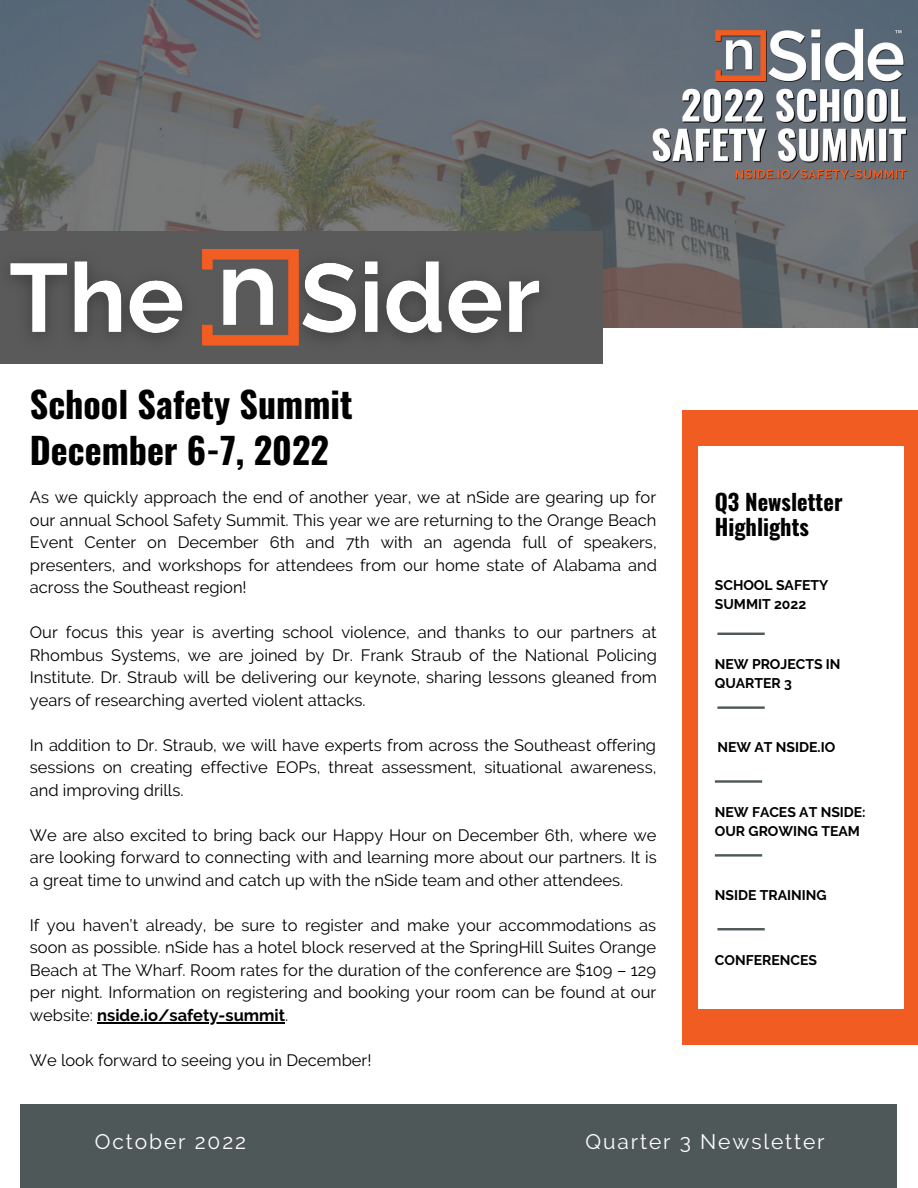
<style>
.page{position:relative;width:918px;height:1188px;background:#fff}
.page>*{position:absolute;margin:0;border:0;box-sizing:border-box;transform-origin:0 0}
.t1{font:700 36px/46.2px "Oswald";color:#000}
.t2{font:700 22.35px/25.2px "Oswald";color:#000}
.t3{font:21px "Raleway";letter-spacing:.09em;color:#fff}
.t4{font:16.5px/22.5px "Raleway";color:#000;text-align:justify}
.t5{font:700 13.95px/18.9px "Raleway";color:#000}
.s1{font-weight:700}
</style>
<div class="page">
<img style="left:0;top:0;width:918px;height:327px">
<div style="left:0;top:231px;width:603px;height:132px;background:#5a5a5a"></div>
<div style="left:682px;top:410px;width:236px;height:635px;background:#f15c22"></div>
<div style="left:21px;top:1104px;width:876px;height:84px;background:#4f5858"></div>
<img style="left:0;top:222px;width:565px;height:142px">
<img style="left:202px;top:250px;width:97px;height:97px">
<div style="left:698px;top:446px;width:206px;height:563px;background:#fff"></div>
<hr style="left:717px;top:633px;width:48px;height:2px;background:#4f5858">
<hr style="left:715px;top:780px;width:47px;height:3px;background:#4f5858">
<hr style="left:715px;top:854px;width:47px;height:3px;background:#4f5858">
<hr style="left:717px;top:706px;width:48px;height:3px;background:#4f5858">
<hr style="left:97px;top:1022px;width:188px;height:1px;background:#000">
<hr style="left:717px;top:928px;width:48px;height:2px;background:#4f5858">
<h1 class="t1" style="left:30px;top:379px;width:324px">School Safety Summit<br>December 6-7, 2022</h1>
<p class="t4" style="left:30px;top:486px;width:629px">As we quickly approach the end of another year, we at nSide are gearing up for our annual School Safety Summit. This year we are returning to the Orange Beach Event Center on December 6th and 7th with an agenda full of speakers, presenters, and workshops for attendees from our home state of Alabama and across the Southeast region!</p>
<p class="t4" style="left:30px;top:621px;width:629px">Our focus this year is averting school violence, and thanks to our partners at Rhombus Systems, we are joined by Dr. Frank Straub of the National Policing Institute. Dr. Straub will be delivering our keynote, sharing lessons gleaned from years of researching averted violent attacks.</p>
<p class="t4" style="left:30px;top:734px;width:628px">In addition to Dr. Straub, we will have experts from across the Southeast offering sessions on creating effective EOPs, threat assessment, situational awareness, and improving drills.</p>
<p class="t4" style="left:30px;top:824px;width:629px">We are also excited to bring back our Happy Hour on December 6th, where we are looking forward to connecting with and learning more about our partners. It is a great time to unwind and catch up with the nSide team and other attendees.</p>
<p class="t4" style="left:30px;top:914px;width:628px">If you haven’t already, be sure to register and make your accommodations as soon as possible. nSide has a hotel block reserved at the SpringHill Suites Orange Beach at The Wharf. Room rates for the duration of the conference are $109 – 129 per night. Information on registering and booking your room can be found at our website: <span class="s1">nside.io/safety-summit</span>.</p>
<p class="t4" style="left:30px;top:1049px;width:343px">We look forward to seeing you in December!</p>
<h2 class="t2" style="left:715px;top:488px;width:129px">Q3 Newsletter<br>Highlights</h2>
<p class="t5" style="left:715px;top:575px;width:115px">SCHOOL SAFETY<br>SUMMIT 2022</p>
<p class="t5" style="left:715px;top:655px;width:127px">NEW PROJECTS IN<br>QUARTER 3</p>
<p class="t5" style="left:717px;top:738px;width:119px">NEW AT NSIDE.IO</p>
<p class="t5" style="left:715px;top:802px;width:152px">NEW FACES AT NSIDE:<br>OUR GROWING TEAM</p>
<p class="t5" style="left:715px;top:886px;width:113px">NSIDE TRAINING</p>
<p class="t5" style="left:715px;top:950px;width:104px">CONFERENCES</p>
<p class="t3" style="left:95px;top:1130px;width:153px">October 2022</p>
<p class="t3" style="left:586px;top:1130px;width:241px">Quarter 3 Newsletter</p>
</div>
